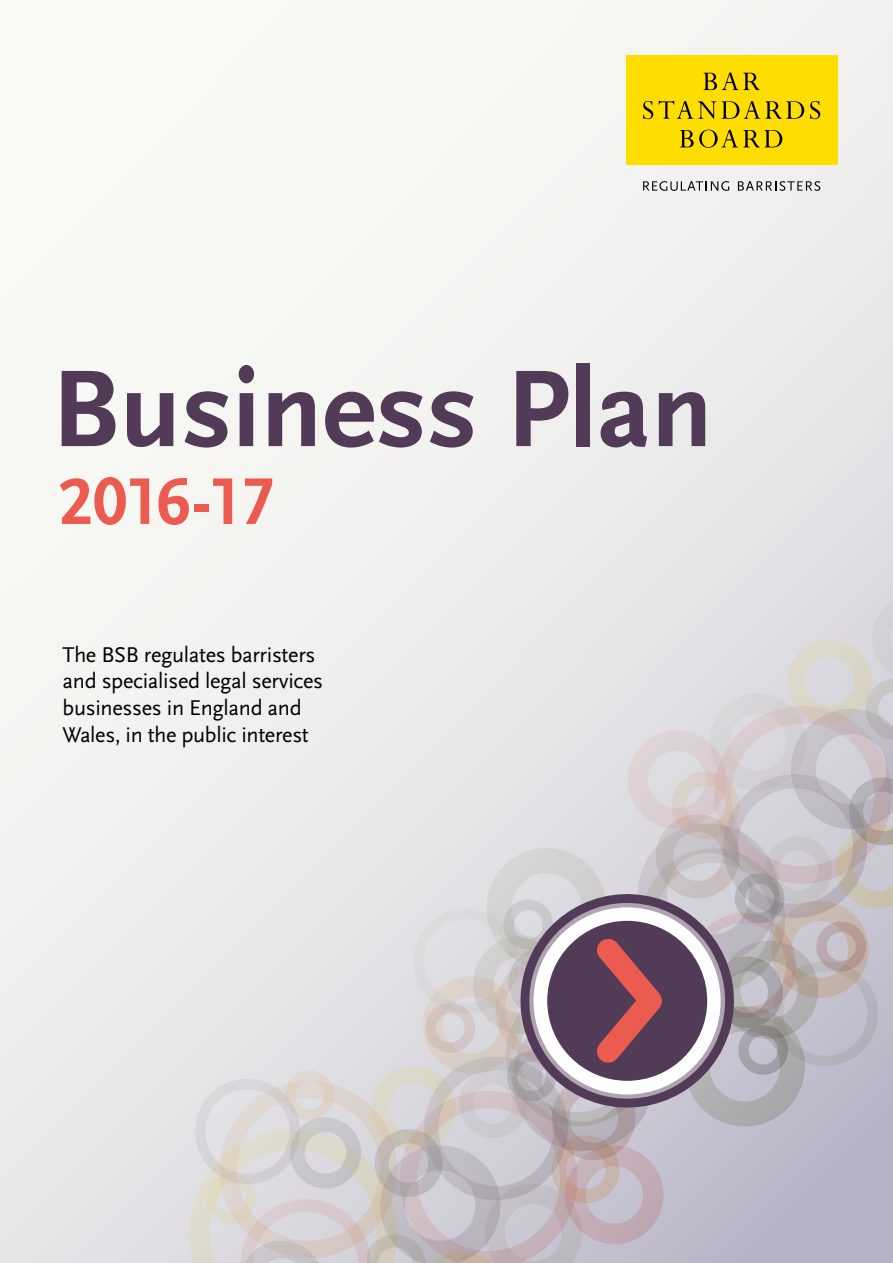
<style>
.page{position:relative;width:893px;height:1263px;background:#f9f9f5}
.page>*{position:absolute;margin:0;border:0;box-sizing:border-box;transform-origin:0 0}
.t1{font:700 113.85px "Scala Sans";color:#513b57}
.t2{font:700 68.85px "Scala Sans Figures";letter-spacing:-.025em;color:#eb5b50}
.t3{font:22.35px/26.7px "Scala Sans";letter-spacing:-.015em;color:#000}
</style>
<div class="page">
<div style="left:626px;top:55px;width:212px;height:110px;background:#fd0"></div>
<svg style="left:703px;top:73px;width:57px;height:17px"></svg>
<svg style="left:643px;top:101px;width:10px;height:18px"></svg>
<svg style="left:659px;top:101px;width:57px;height:18px"></svg>
<svg style="left:722px;top:101px;width:82px;height:18px"></svg>
<svg style="left:810px;top:101px;width:10px;height:18px"></svg>
<svg style="left:680px;top:130px;width:102px;height:18px"></svg>
<svg style="left:643px;top:181px;width:86px;height:10px"></svg>
<svg style="left:738px;top:181px;width:82px;height:10px"></svg>
<svg style="left:174px;top:581px;width:719px;height:682px"></svg>
<h1 class="t1" style="left:52px;top:348px;width:662px">Business Plan</h1>
<h2 class="t2" style="left:58px;top:473px;width:218px">2016-17</h2>
<p class="t3" style="left:63px;top:641px;width:262px">The BSB regulates barristers and specialised legal services businesses in England and<br>Wales, in the public interest</p>
</div>
